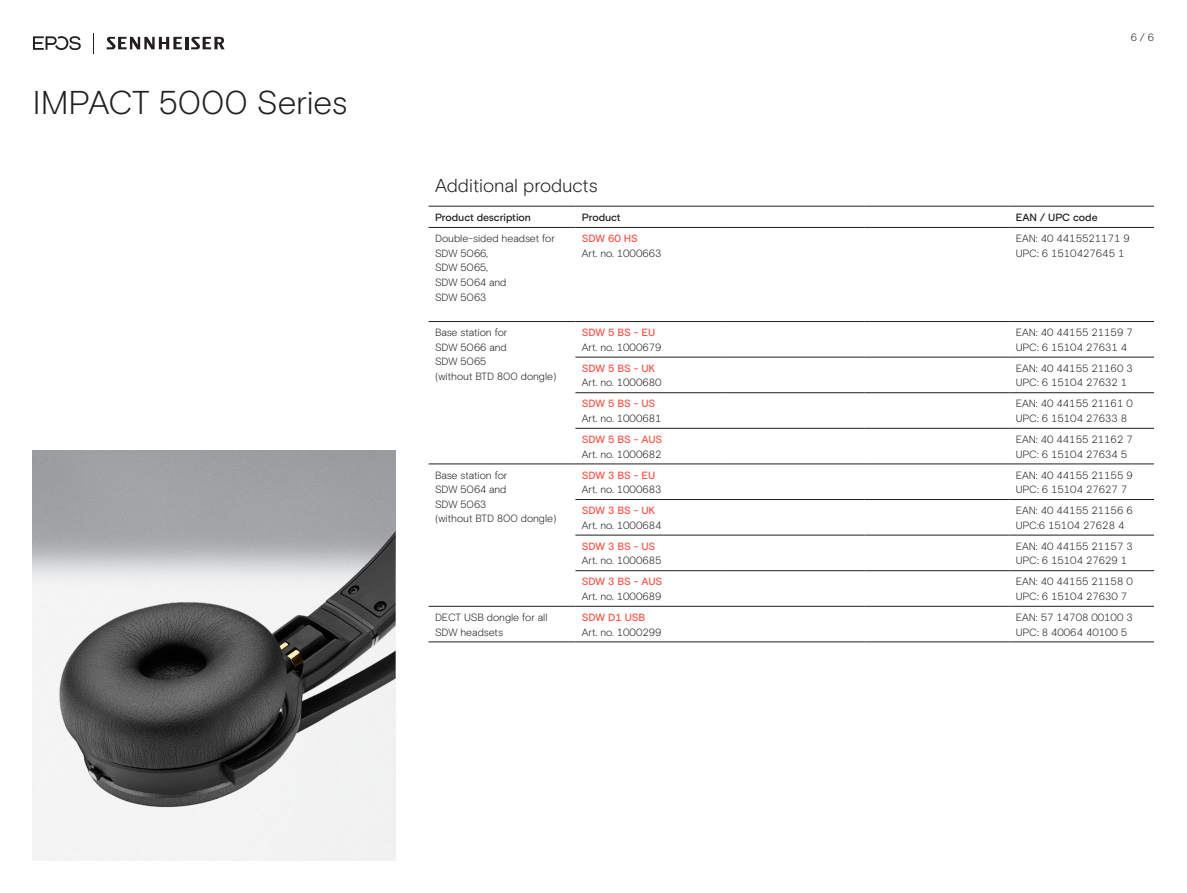
<style>
.page{position:relative;width:1187px;height:893px;background:#fff}
.page>*{position:absolute;margin:0;border:0;box-sizing:border-box;transform-origin:0 0}
.EPOS_headline_32_reg{font:300 33px "EPOS Basis";letter-spacing:-.01em;color:#231f20}
.Leadtext_Table{font:300 18.75px "EPOS Basis";letter-spacing:-.005em;color:#231f20}
.Smalltext_Table{font:300 10.5px/14.7px "EPOS Basis";color:#231f20}
.Smalltext_Table-2{font:500 10.5px "EPOS Basis";letter-spacing:-.015em;color:#ff5549}
.Smalltext_Table-3{font:500 10.5px "EPOS Basis";letter-spacing:-.005em;color:#231f20}
</style>
<div class="page">
<img style="left:33px;top:451px;width:362px;height:409px">
<svg style="left:93px;top:33px;width:1px;height:20px"></svg>
<svg style="left:107px;top:37px;width:118px;height:12px"></svg>
<svg style="left:33px;top:36px;width:48px;height:14px"></svg>
<hr style="left:575px;top:227px;width:145px;height:1px;background:#231f20">
<hr style="left:720px;top:227px;width:144px;height:1px;background:#231f20">
<hr style="left:1009px;top:227px;width:144px;height:1px;background:#231f20">
<hr style="left:575px;top:321px;width:145px;height:1px;background:#231f20">
<hr style="left:720px;top:321px;width:144px;height:1px;background:#231f20">
<hr style="left:1009px;top:321px;width:144px;height:1px;background:#231f20">
<hr style="left:575px;top:357px;width:145px;height:1px;background:#231f20">
<hr style="left:720px;top:357px;width:144px;height:1px;background:#231f20">
<hr style="left:864px;top:357px;width:145px;height:1px;background:#231f20">
<hr style="left:1009px;top:357px;width:144px;height:1px;background:#231f20">
<hr style="left:575px;top:392px;width:145px;height:1px;background:#231f20">
<hr style="left:720px;top:392px;width:144px;height:1px;background:#231f20">
<hr style="left:864px;top:392px;width:145px;height:1px;background:#231f20">
<hr style="left:1009px;top:392px;width:144px;height:1px;background:#231f20">
<hr style="left:575px;top:428px;width:145px;height:1px;background:#231f20">
<hr style="left:720px;top:428px;width:144px;height:1px;background:#231f20">
<hr style="left:864px;top:428px;width:145px;height:1px;background:#231f20">
<hr style="left:1009px;top:428px;width:144px;height:1px;background:#231f20">
<hr style="left:575px;top:464px;width:145px;height:1px;background:#231f20">
<hr style="left:720px;top:464px;width:144px;height:1px;background:#231f20">
<hr style="left:1009px;top:464px;width:144px;height:1px;background:#231f20">
<hr style="left:575px;top:606px;width:145px;height:1px;background:#231f20">
<hr style="left:720px;top:606px;width:144px;height:1px;background:#231f20">
<hr style="left:1009px;top:606px;width:144px;height:1px;background:#231f20">
<hr style="left:575px;top:642px;width:145px;height:1px;background:#231f20">
<hr style="left:720px;top:642px;width:144px;height:1px;background:#231f20">
<hr style="left:1009px;top:642px;width:144px;height:1px;background:#231f20">
<hr style="left:575px;top:499px;width:145px;height:1px;background:#231f20">
<hr style="left:720px;top:499px;width:144px;height:1px;background:#231f20">
<hr style="left:864px;top:499px;width:145px;height:1px;background:#231f20">
<hr style="left:1009px;top:499px;width:144px;height:1px;background:#231f20">
<hr style="left:575px;top:535px;width:145px;height:1px;background:#231f20">
<hr style="left:720px;top:535px;width:144px;height:1px;background:#231f20">
<hr style="left:864px;top:535px;width:145px;height:1px;background:#231f20">
<hr style="left:1009px;top:535px;width:144px;height:1px;background:#231f20">
<hr style="left:575px;top:570px;width:145px;height:1px;background:#231f20">
<hr style="left:720px;top:570px;width:144px;height:1px;background:#231f20">
<hr style="left:864px;top:570px;width:145px;height:1px;background:#231f20">
<hr style="left:1009px;top:570px;width:144px;height:1px;background:#231f20">
<hr style="left:720px;top:206px;width:144px;height:1px;background:#231f20">
<hr style="left:864px;top:206px;width:145px;height:1px;background:#231f20">
<hr style="left:1009px;top:206px;width:144px;height:1px;background:#231f20">
<hr style="left:428px;top:206px;width:147px;height:1px;background:#231f20">
<hr style="left:575px;top:206px;width:145px;height:1px;background:#231f20">
<hr style="left:428px;top:227px;width:147px;height:1px;background:#231f20">
<hr style="left:428px;top:606px;width:147px;height:1px;background:#231f20">
<hr style="left:864px;top:227px;width:145px;height:1px;background:#231f20">
<hr style="left:864px;top:606px;width:145px;height:1px;background:#231f20">
<hr style="left:428px;top:321px;width:147px;height:1px;background:#231f20">
<hr style="left:428px;top:642px;width:147px;height:1px;background:#231f20">
<hr style="left:864px;top:321px;width:145px;height:1px;background:#231f20">
<hr style="left:864px;top:642px;width:145px;height:1px;background:#231f20">
<hr style="left:428px;top:464px;width:147px;height:1px;background:#231f20">
<hr style="left:864px;top:464px;width:145px;height:1px;background:#231f20">
<p class="EPOS_headline_32_reg" style="left:33px;top:83px;width:316px">IMPACT 5000 Series</p>
<p class="Smalltext_Table" style="left:1130px;top:30px;width:25px">6 / 6</p>
<p class="Leadtext_Table" style="left:435px;top:174px;width:164px">Additional products</p>
<p class="Smalltext_Table-3" style="left:435px;top:211px;width:97px">Product description</p>
<p class="Smalltext_Table-3" style="left:581px;top:211px;width:40px">Product</p>
<p class="Smalltext_Table-3" style="left:1015px;top:211px;width:83px">EAN / UPC code</p>
<p class="Smalltext_Table" style="left:435px;top:231px;width:121px">Double-sided headset for<br>SDW 5066,<br>SDW 5065,<br>SDW 5064 and<br>SDW 5063</p>
<p class="Smalltext_Table-2" style="left:581px;top:232px;width:57px">SDW 60 HS</p>
<p class="Smalltext_Table" style="left:1015px;top:231px;width:116px">EAN: 40 4415521171 9</p>
<p class="Smalltext_Table" style="left:1015px;top:246px;width:110px">UPC: 6 1510427645 1</p>
<p class="Smalltext_Table" style="left:581px;top:246px;width:81px">Art. no. 1000663</p>
<p class="Smalltext_Table" style="left:435px;top:325px;width:123px">Base station for<br>SDW 5066 and<br>SDW 5065<br>(without BTD 800 dongle)</p>
<p class="Smalltext_Table-2" style="left:581px;top:326px;width:75px">SDW 5 BS - EU</p>
<p class="Smalltext_Table" style="left:581px;top:340px;width:81px">Art. no. 1000679</p>
<p class="Smalltext_Table-2" style="left:581px;top:362px;width:75px">SDW 5 BS - UK</p>
<p class="Smalltext_Table" style="left:581px;top:375px;width:81px">Art. no. 1000680</p>
<p class="Smalltext_Table" style="left:1015px;top:325px;width:118px">EAN: 40 44155 21159 7</p>
<p class="Smalltext_Table" style="left:1015px;top:340px;width:113px">UPC: 6 15104 27631 4</p>
<p class="Smalltext_Table" style="left:1015px;top:361px;width:118px">EAN: 40 44155 21160 3</p>
<p class="Smalltext_Table" style="left:1015px;top:375px;width:113px">UPC: 6 15104 27632 1</p>
<p class="Smalltext_Table-2" style="left:581px;top:397px;width:75px">SDW 5 BS - US</p>
<p class="Smalltext_Table" style="left:581px;top:411px;width:81px">Art. no. 1000681</p>
<p class="Smalltext_Table" style="left:1015px;top:396px;width:118px">EAN: 40 44155 21161 0</p>
<p class="Smalltext_Table" style="left:1015px;top:411px;width:113px">UPC: 6 15104 27633 8</p>
<p class="Smalltext_Table-2" style="left:581px;top:433px;width:82px">SDW 5 BS - AUS</p>
<p class="Smalltext_Table" style="left:581px;top:447px;width:81px">Art. no. 1000682</p>
<p class="Smalltext_Table" style="left:1015px;top:432px;width:118px">EAN: 40 44155 21162 7</p>
<p class="Smalltext_Table" style="left:1015px;top:447px;width:113px">UPC: 6 15104 27634 5</p>
<p class="Smalltext_Table" style="left:435px;top:468px;width:74px;text-align:justify">Base station for SDW 5064 and SDW 5063</p>
<p class="Smalltext_Table" style="left:435px;top:511px;width:123px">(without BTD 800 dongle)</p>
<p class="Smalltext_Table-2" style="left:581px;top:469px;width:75px">SDW 3 BS - EU</p>
<p class="Smalltext_Table" style="left:581px;top:482px;width:81px">Art. no. 1000683</p>
<p class="Smalltext_Table-2" style="left:581px;top:504px;width:75px">SDW 3 BS - UK</p>
<p class="Smalltext_Table" style="left:581px;top:518px;width:81px">Art. no. 1000684</p>
<p class="Smalltext_Table" style="left:1015px;top:468px;width:118px">EAN: 40 44155 21155 9</p>
<p class="Smalltext_Table" style="left:1015px;top:482px;width:113px">UPC: 6 15104 27627 7</p>
<p class="Smalltext_Table" style="left:1015px;top:503px;width:118px">EAN: 40 44155 21156 6</p>
<p class="Smalltext_Table" style="left:1015px;top:518px;width:110px">UPC:6 15104 27628 4</p>
<p class="Smalltext_Table-2" style="left:581px;top:540px;width:75px">SDW 3 BS - US</p>
<p class="Smalltext_Table" style="left:581px;top:553px;width:81px">Art. no. 1000685</p>
<p class="Smalltext_Table" style="left:1015px;top:539px;width:118px">EAN: 40 44155 21157 3</p>
<p class="Smalltext_Table" style="left:1015px;top:553px;width:113px">UPC: 6 15104 27629 1</p>
<p class="Smalltext_Table-2" style="left:581px;top:575px;width:82px">SDW 3 BS - AUS</p>
<p class="Smalltext_Table" style="left:581px;top:589px;width:81px">Art. no. 1000689</p>
<p class="Smalltext_Table" style="left:1015px;top:574px;width:118px">EAN: 40 44155 21158 0</p>
<p class="Smalltext_Table" style="left:1015px;top:589px;width:113px">UPC: 6 15104 27630 7</p>
<p class="Smalltext_Table" style="left:435px;top:610px;width:114px">DECT USB dongle for all<br>SDW headsets</p>
<p class="Smalltext_Table-2" style="left:581px;top:611px;width:65px">SDW D1 USB</p>
<p class="Smalltext_Table" style="left:581px;top:625px;width:81px">Art. no. 1000299</p>
<p class="Smalltext_Table" style="left:1015px;top:610px;width:118px">EAN: 57 14708 00100 3</p>
<p class="Smalltext_Table" style="left:1015px;top:625px;width:113px">UPC: 8 40064 40100 5</p>
</div>
